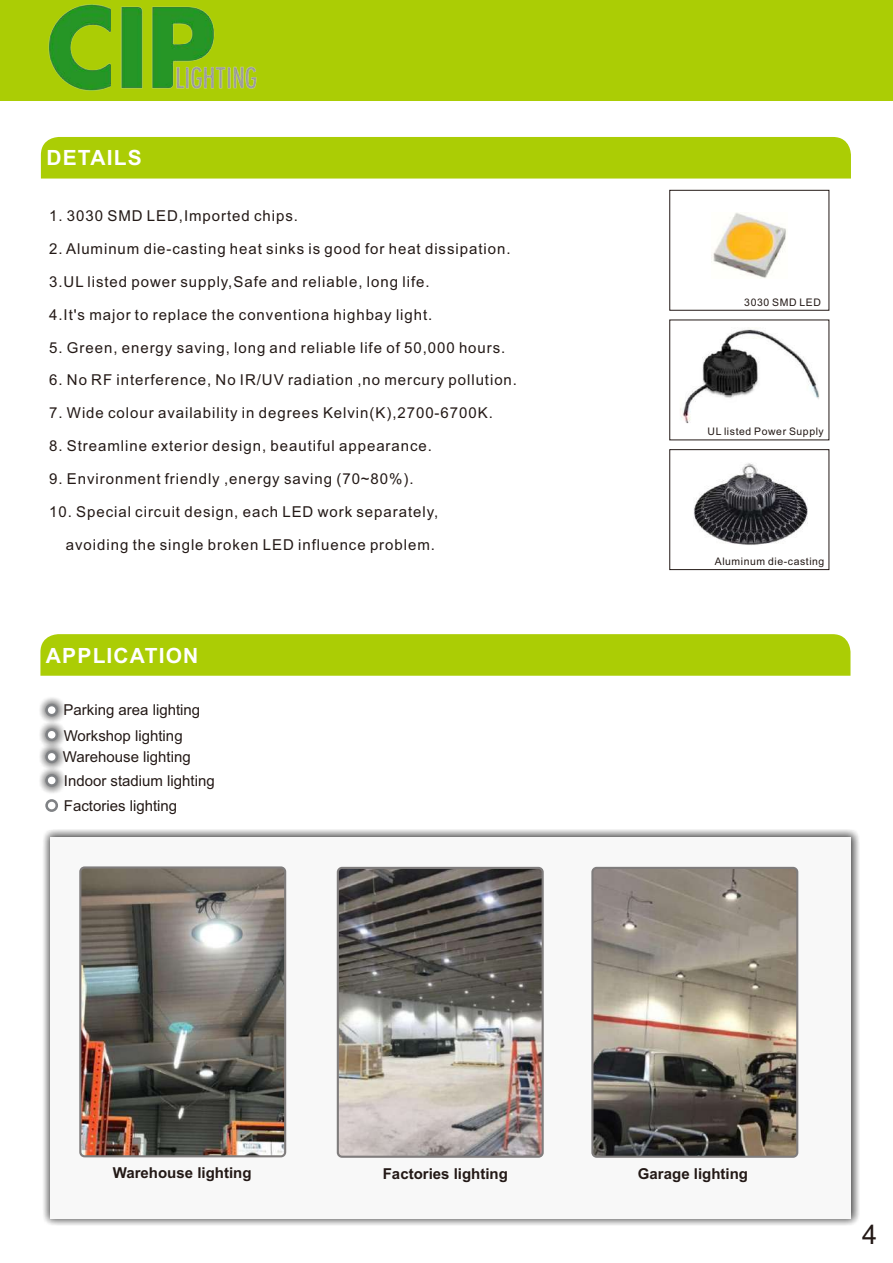
<style>
.page{position:relative;width:893px;height:1263px;background:#fff}
.page>*{position:absolute;margin:0;border:0;box-sizing:border-box;transform-origin:0 0}
.t1{font:27px "Arial";color:#231916}
.t2{font:700 21px "Arial";letter-spacing:.055em;color:#fff}
.t3{font:15px/32.8px "Arial";letter-spacing:.065em;color:#231916}
.t4{font:15px/25px "Arial";color:#231916}
.t5{font:700 15px "Arial";color:#231916}
.t6{font:10.5px "Arial";letter-spacing:.055em;color:#231916}
</style>
<div class="page">
<div style="left:40px;top:634px;width:810px;height:42px;background:#abcd05"></div>
<div style="left:42px;top:829px;width:817px;height:397px;background:#000;opacity:.75"></div>
<div style="left:50px;top:837px;width:801px;height:381px;background:#f8f8f8"></div>
<img style="left:80px;top:867px;width:205px;height:289px;border-radius:4px">
<div style="left:79px;top:866px;width:207px;height:291px;border:2px solid #7f7c7c;border-radius:4px"></div>
<img style="left:338px;top:868px;width:205px;height:289px;border-radius:4px">
<div style="left:337px;top:867px;width:207px;height:291px;border:2px solid #7f7c7c;border-radius:4px"></div>
<img style="left:592px;top:868px;width:205px;height:289px;border-radius:4px">
<div style="left:591px;top:867px;width:207px;height:291px;border:2px solid #7f7c7c;border-radius:4px"></div>
<div style="left:37px;top:696px;width:29px;height:28px;background:#000;opacity:.75"></div>
<svg style="left:45px;top:704px;width:13px;height:12px"></svg>
<div style="left:48px;top:706px;width:7px;height:8px;background:#fff;border-radius:50%"></div>
<div style="left:37px;top:766px;width:29px;height:29px;background:#000;opacity:.75"></div>
<svg style="left:45px;top:774px;width:13px;height:13px"></svg>
<div style="left:48px;top:777px;width:7px;height:7px;background:#fff;border-radius:50%"></div>
<div style="left:37px;top:720px;width:29px;height:29px;background:#000;opacity:.75"></div>
<svg style="left:45px;top:728px;width:13px;height:13px"></svg>
<div style="left:48px;top:731px;width:7px;height:7px;background:#fff;border-radius:50%"></div>
<div style="left:37px;top:743px;width:29px;height:28px;background:#000;opacity:.75"></div>
<svg style="left:45px;top:750px;width:13px;height:13px"></svg>
<div style="left:48px;top:753px;width:7px;height:8px;background:#fff;border-radius:50%"></div>
<svg style="left:45px;top:799px;width:13px;height:13px"></svg>
<div style="left:48px;top:802px;width:7px;height:7px;background:#fff;border-radius:50%"></div>
<div style="left:0;top:0;width:893px;height:101px;background:#abcd05"></div>
<div style="left:669px;top:449px;width:160px;height:121px;background:#fff;border:1px solid #231916"></div>
<div style="left:669px;top:190px;width:160px;height:121px;background:#fff;border:1px solid #231916"></div>
<img style="left:711px;top:212px;width:75px;height:66px">
<img style="left:680px;top:328px;width:140px;height:95px">
<img style="left:693px;top:463px;width:115px;height:82px">
<div style="left:41px;top:137px;width:810px;height:42px;background:#abcd05"></div>
<img style="left:49px;top:5px;width:208px;height:86px">
<h2 class="t2" style="left:46px;top:150px;width:97px">DETAILS</h2>
<p class="t3" style="left:49px;top:201px;width:250px">1. 3030 SMD LED,Imported chips.</p>
<p class="t3" style="left:49px;top:233px;width:463px">2. Aluminum die-casting heat sinks is good for heat dissipation.<br>3.UL listed power supply,Safe and reliable, long life.<br>4.It's major to replace the conventiona highbay light.</p>
<p class="t3" style="left:49px;top:332px;width:458px">5. Green, energy saving, long and reliable life of 50,000 hours.</p>
<p class="t3" style="left:49px;top:365px;width:469px">6. No RF interference, No IR/UV radiation ,no mercury pollution.</p>
<p class="t3" style="left:49px;top:398px;width:445px">7. Wide colour availability in degrees Kelvin(K),2700-6700K.</p>
<p class="t3" style="left:49px;top:431px;width:384px">8. Streamline exterior design, beautiful appearance.</p>
<p class="t3" style="left:49px;top:464px;width:366px">9. Environment friendly ,energy saving (70~80%).</p>
<p class="t3" style="left:49px;top:497px;width:391px;text-align:right">10. Special circuit design, each LED work separately, avoiding the single broken LED influence problem.</p>
<h2 class="t2" style="left:46px;top:648px;width:154px">APPLICATION</h2>
<p class="t4" style="left:64px;top:699px;width:138px">Parking area lighting</p>
<p class="t4" style="left:63px;top:745px;width:129px">Warehouse lighting</p>
<p class="t4" style="left:64px;top:724px;width:120px">Workshop lighting</p>
<p class="t4" style="left:64px;top:770px;width:152px">Indoor stadium lighting<br>Factories lighting</p>
<p class="t6" style="left:744px;top:298px;width:78px">3030 SMD LED</p>
<p class="t6" style="left:708px;top:427px;width:118px">UL listed Power Supply</p>
<p class="t6" style="left:715px;top:557px;width:111px">Aluminum die-casting</p>
<p class="t5" style="left:113px;top:1167px;width:140px">Warehouse lighting</p>
<p class="t5" style="left:383px;top:1168px;width:127px">Factories lighting</p>
<p class="t5" style="left:638px;top:1168px;width:112px">Garage lighting</p>
<h1 class="t1" style="left:862px;top:1224px;width:17px">4</h1>
</div>
